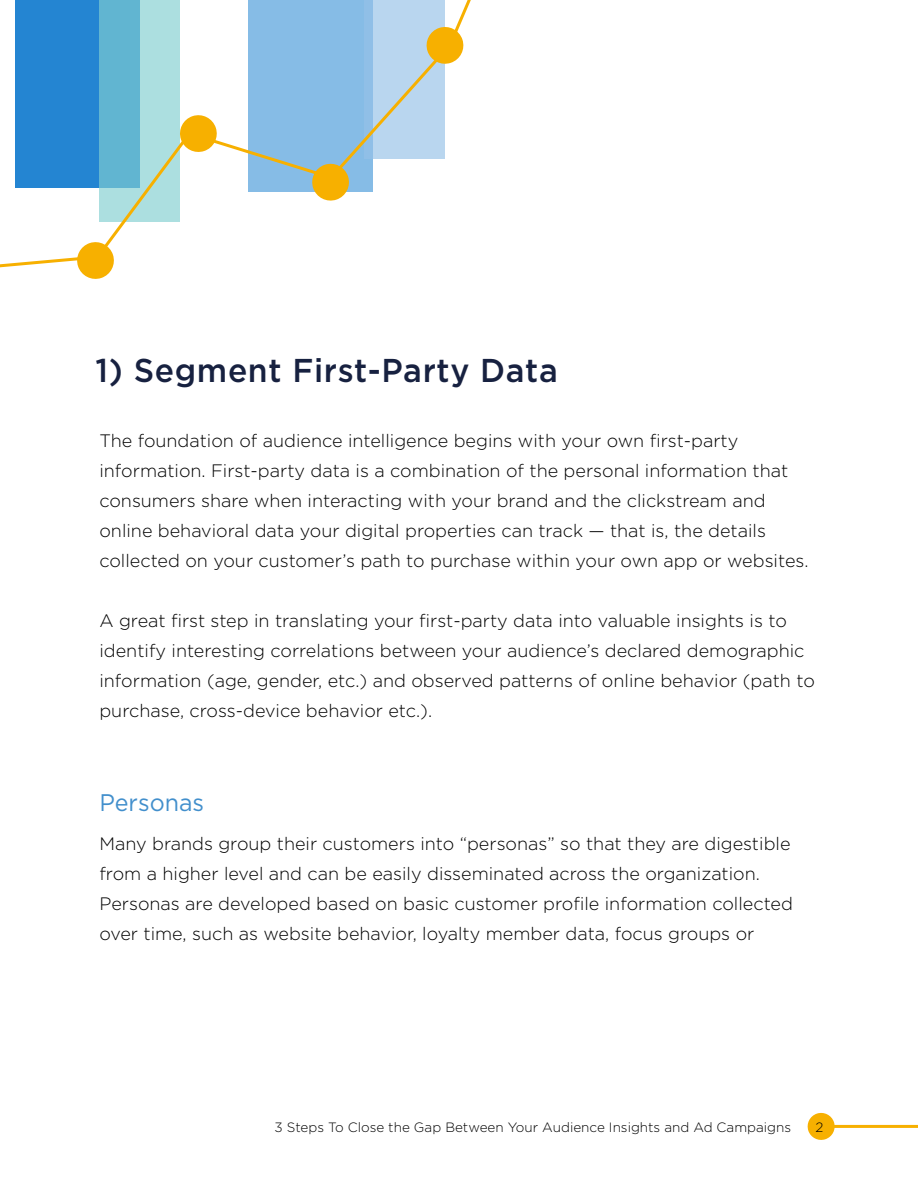
<style>
.page{position:relative;width:918px;height:1188px;background:#fff}
.page>*{position:absolute;margin:0;border:0;box-sizing:border-box;transform-origin:0 0}
.t1{font:500 33px "Gotham";letter-spacing:.02em;color:#172140}
.t2{font:24px "Gotham";color:#428fcc}
.t3{font:300 18px/30px "Gotham";color:#000}
.t4{font:300 13.5px "Gotham";color:#000}
</style>
<div class="page">
<svg style="left:0;top:0;width:471px;height:268px"></svg>
<svg style="left:424px;top:25px;width:42px;height:41px"></svg>
<svg style="left:310px;top:162px;width:41px;height:41px;background:#e2be54"></svg>
<svg style="left:178px;top:113px;width:41px;height:41px"></svg>
<svg style="left:75px;top:240px;width:41px;height:39px"></svg>
<hr style="left:828px;top:1125px;width:90px;height:3px;background:#f7b000">
<svg style="left:807px;top:1112px;width:29px;height:28px"></svg>
<h1 class="t1" style="left:96px;top:349px;width:464px">1) Segment First-Party Data</h1>
<p class="t3" style="left:99px;top:425px;width:711px">The foundation of audience intelligence begins with your own first-party information. First-party data is a combination of the personal information that consumers share when interacting with your brand and the clickstream and online behavioral data your digital properties can track — that is, the details collected on your customer’s path to purchase within your own app or websites.</p>
<p class="t3" style="left:99px;top:605px;width:717px">A great first step in translating your first-party data into valuable insights is to identify interesting correlations between your audience’s declared demographic information (age, gender, etc.) and observed patterns of online behavior (path to purchase, cross-device behavior etc.).</p>
<h2 class="t2" style="left:99px;top:787px;width:106px">Personas</h2>
<p class="t3" style="left:99px;top:828px;width:695px">Many brands group their customers into “personas” so that they are digestible from a higher level and can be easily disseminated across the organization.<br>Personas are developed based on basic customer profile information collected over time, such as website behavior, loyalty member data, focus groups or</p>
<p class="t4" style="left:274px;top:1119px;width:518px">3 Steps To Close the Gap Between Your Audience Insights and Ad Campaigns</p>
<p class="t4" style="left:815px;top:1119px;width:9px">2</p>
</div>
